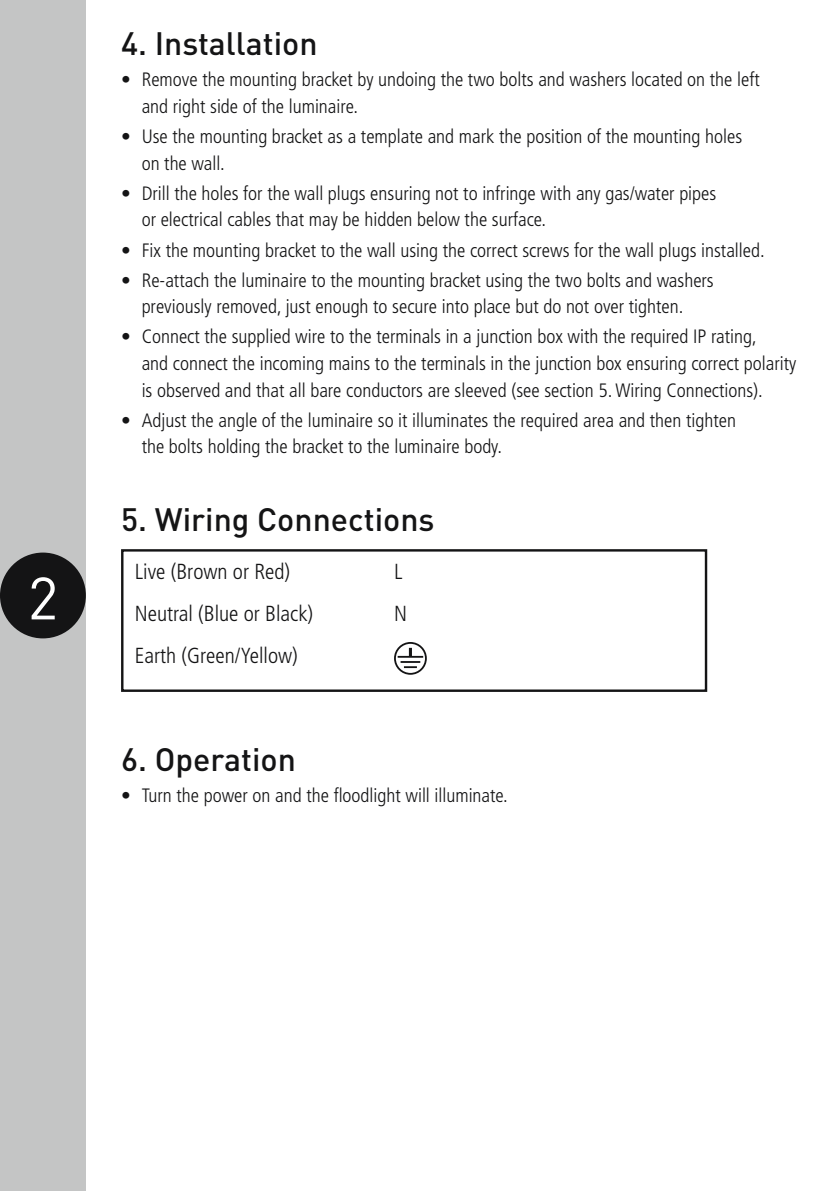
<style>
.page{position:relative;width:840px;height:1191px;background:#fff}
.page>*{position:absolute;margin:0;border:0;box-sizing:border-box;transform-origin:0 0}
.t1{font:58.8px "DIN";color:#fff}
.t2{font:500 32px "DIN";color:#141415}
.t3{font:300 condensed 21.8px "Frutiger LT";color:#141415}
.t4{font:300 condensed 19.4px/26.6px "Frutiger LT";color:#141415}
</style>
<div class="page">
<div style="left:0;top:0;width:86px;height:1191px;background:#c4c5c5"></div>
<div style="left:0;top:552px;width:86px;height:86px;background:#141415;border-radius:50%"></div>
<div style="left:121px;top:549px;width:585px;height:143px;border:2px solid #141415"></div>
<div style="left:394px;top:642px;width:32px;height:33px;border:2px solid #141415;border-radius:50%"></div>
<svg style="left:397px;top:648px;width:26px;height:9px"></svg>
<hr style="left:400px;top:661px;width:20px;height:2px;background:#141415">
<svg style="left:403px;top:666px;width:13px;height:2px"></svg>
<h1 class="t1" style="left:28px;top:561px;width:32px">2</h1>
<h2 class="t2" style="left:121px;top:23px;width:198px">4. Installation</h2>
<p class="t4" style="left:142px;top:67px;width:619px;text-indent:-21px">• Remove the mounting bracket by undoing the two bolts and washers located on the left and right side of the luminaire.</p>
<p class="t4" style="left:142px;top:123px;width:601px;text-indent:-21px">• Use the mounting bracket as a template and mark the position of the mounting holes on the wall.</p>
<p class="t4" style="left:142px;top:180px;width:575px;text-indent:-21px">• Drill the holes for the wall plugs ensuring not to infringe with any gas/water pipes or electrical cables that may be hidden below the surface.</p>
<p class="t4" style="left:121px;top:237px;width:644px">• Fix the mounting bracket to the wall using the correct screws for the wall plugs installed.</p>
<p class="t4" style="left:121px;top:267px;width:594px;text-align:center">• Re-attach the luminaire to the mounting bracket using the two bolts and washers previously removed, just enough to secure into place but do not over tighten.</p>
<p class="t4" style="left:142px;top:323px;width:655px;text-indent:-21px">• Connect the supplied wire to the terminals in a junction box with the required IP rating,<br>and connect the incoming mains to the terminals in the junction box ensuring correct polarity is observed and that all bare conductors are sleeved (see section 5. Wiring Connections).</p>
<p class="t4" style="left:142px;top:407px;width:595px;text-indent:-21px">• Adjust the angle of the luminaire so it illuminates the required area and then tighten the bolts holding the bracket to the luminaire body.</p>
<h2 class="t2" style="left:121px;top:499px;width:315px">5. Wiring Connections</h2>
<p class="t3" style="left:135px;top:559px;width:157px">Live (Brown or Red)</p>
<p class="t3" style="left:394px;top:559px;width:10px">L</p>
<p class="t3" style="left:135px;top:601px;width:180px">Neutral (Blue or Black)</p>
<p class="t3" style="left:394px;top:601px;width:14px">N</p>
<p class="t3" style="left:135px;top:643px;width:164px">Earth (Green/Yellow)</p>
<h2 class="t2" style="left:121px;top:739px;width:176px">6. Operation</h2>
<p class="t4" style="left:121px;top:782px;width:388px">• Turn the power on and the floodlight will illuminate.</p>
</div>
